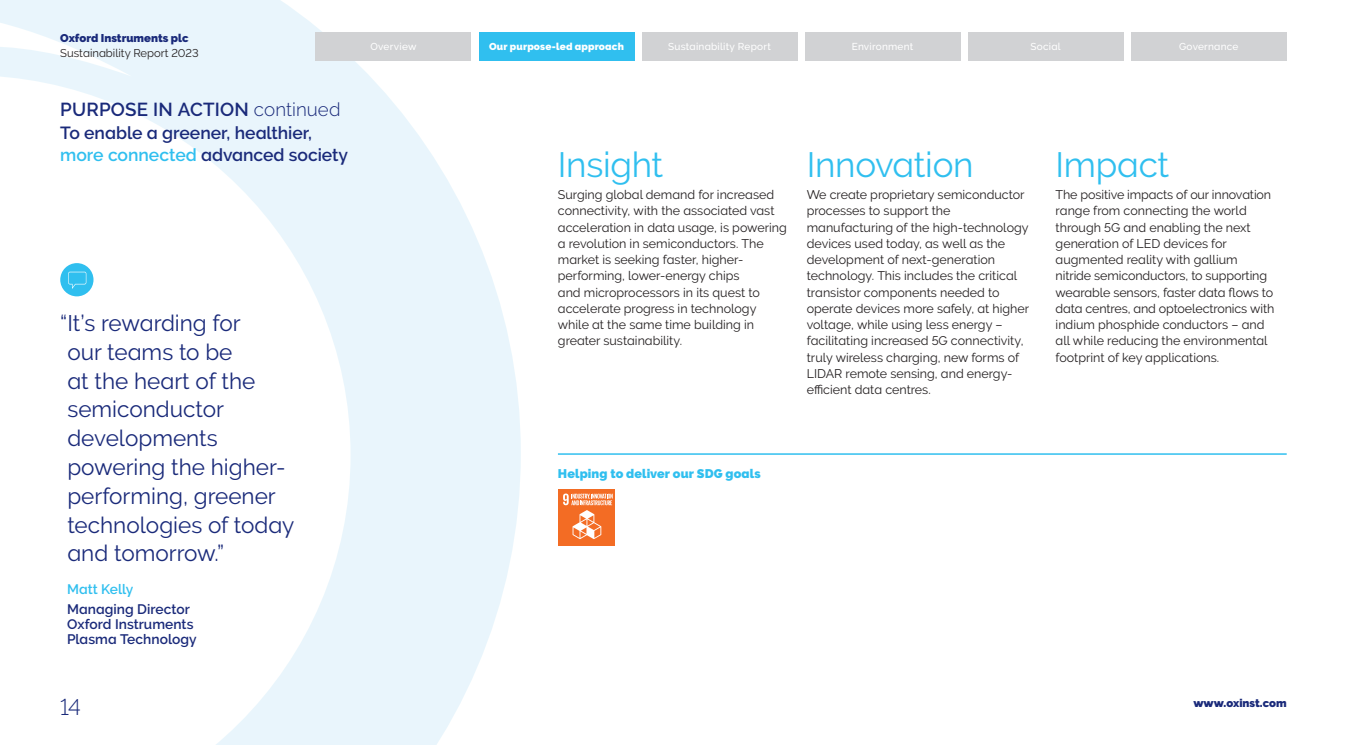
<style>
.page{position:relative;width:1347px;height:745px;background:#fff}
.page>*{position:absolute;margin:0;border:0;box-sizing:border-box;transform-origin:0 0}
.t1{font:35px "Oxford Raleway Regular";letter-spacing:-.01em;color:#30bfef}
.t2{font:22.5px/28.8px "Oxford Raleway Regular";color:#1a2a7a}
.t3{font:22.5px "Oxford Raleway Light";color:#1a2a7a}
.t4{font:700 18.75px "Oxford Raleway Semi";letter-spacing:.01em;color:#1a2a7a}
.t5{font:700 17.5px/22.5px "Oxford Raleway Semi";color:#1a2a7a}
.t6{font:700 13.75px/15px "Oxford Raleway Semi";color:#1a2a7a}
.t7{font:700 13.75px "Oxford Raleway Semi";color:#30bfef}
.t8{font:12.5px/16.2px "Oxford Raleway Regular";color:#231f20}
.t9{font:12.5px "Oxford Raleway Black";letter-spacing:.01em;color:#30bfef}
.t10{font:11.25px "Oxford Raleway Black";color:#1a2a7a}
.t11{font:11.25px "Oxford Raleway Regular";color:#231f20}
.t12{font:10px "Oxford Raleway Medium";letter-spacing:.025em;color:#fff}
.t13{font:10px "Oxford Raleway Black";letter-spacing:.015em;color:#fff}
.s1{font-family:"Oxford Raleway Light";font-weight:400}
.s2{color:#30bfef}
</style>
<div class="page">
<svg style="left:0;top:0;width:521px;height:744px"></svg>
<hr style="left:558px;top:453px;width:728px;height:1px;background:#30bfef">
<div style="left:558px;top:488px;width:56px;height:57px;background:#f36c24"></div>
<svg style="left:563px;top:493px;width:49px;height:45px"></svg>
<div style="left:60px;top:263px;width:33px;height:33px;background:#30bfef;border-radius:50%"></div>
<svg style="left:68px;top:271px;width:18px;height:18px"></svg>
<div style="left:1130px;top:32px;width:156px;height:28px;background:#d1d2d4"></div>
<div style="left:967px;top:32px;width:156px;height:28px;background:#d1d2d4"></div>
<div style="left:804px;top:32px;width:156px;height:28px;background:#d1d2d4"></div>
<div style="left:641px;top:32px;width:156px;height:28px;background:#d1d2d4"></div>
<div style="left:478px;top:32px;width:156px;height:28px;background:#30bfef"></div>
<div style="left:315px;top:32px;width:156px;height:28px;background:#d1d2d4"></div>
<p class="t10" style="left:60px;top:31px;width:130px">Oxford Instruments plc</p>
<p class="t11" style="left:60px;top:46px;width:140px">Sustainability Report 2023</p>
<h3 class="t4" style="left:60px;top:99px;width:282px">PURPOSE IN ACTION <span class="s1">continued</span></h3>
<h3 class="t5" style="left:60px;top:121px;width:289px">To enable a greener, healthier, <span class="s2">more connected</span> advanced society</h3>
<h2 class="t2" style="left:67px;top:308px;width:228px;text-indent:-7px">“It’s rewarding for<br>our teams to be<br>at the heart of the semiconductor developments powering the higher&shy;performing, greener technologies of today and tomorrow.”</h2>
<p class="t7" style="left:67px;top:581px;width:68px">Matt Kelly</p>
<p class="t6" style="left:67px;top:601px;width:131px">Managing Director<br>Oxford Instruments<br>Plasma Technology</p>
<h2 class="t3" style="left:60px;top:693px;width:22px">14</h2>
<p class="t12" style="left:370px;top:40px;width:47px">Overview</p>
<p class="t13" style="left:489px;top:40px;width:136px">Our purpose-led approach</p>
<p class="t12" style="left:668px;top:40px;width:104px">Sustainability Report</p>
<p class="t12" style="left:852px;top:40px;width:63px">Environment</p>
<p class="t12" style="left:1030px;top:40px;width:32px">Social</p>
<p class="t12" style="left:1179px;top:40px;width:61px">Governance</p>
<h1 class="t1" style="left:558px;top:145px;width:107px">Insight</h1>
<p class="t8" style="left:558px;top:186px;width:230px">Surging global demand for increased connectivity, with the associated vast acceleration in data usage, is powering a revolution in semiconductors. The market is seeking faster, higher&shy;performing, lower-energy chips<br>and microprocessors in its quest to accelerate progress in technology while at the same time building in greater sustainability.</p>
<h1 class="t1" style="left:806px;top:145px;width:168px">Innovation</h1>
<p class="t8" style="left:806px;top:186px;width:224px">We create proprietary semiconductor processes to support the manufacturing of the high-technology devices used today, as well as the development of next-generation technology. This includes the critical transistor components needed to operate devices more safely, at higher voltage, while using less energy – facilitating increased 5G connectivity, truly wireless charging, new forms of LIDAR remote sensing, and energy&shy;efficient data centres.</p>
<h1 class="t1" style="left:1055px;top:145px;width:115px">Impact</h1>
<p class="t8" style="left:1055px;top:186px;width:220px">The positive impacts of our innovation range from connecting the world through 5G and enabling the next generation of LED devices for augmented reality with gallium nitride semiconductors, to supporting wearable sensors, faster data flows to data centres, and optoelectronics with indium phosphide conductors – and all while reducing the environmental footprint of key applications.</p>
<p class="t9" style="left:558px;top:466px;width:204px">Helping to deliver our SDG goals</p>
<p class="t10" style="left:1193px;top:696px;width:95px">www.oxinst.com</p>
</div>
